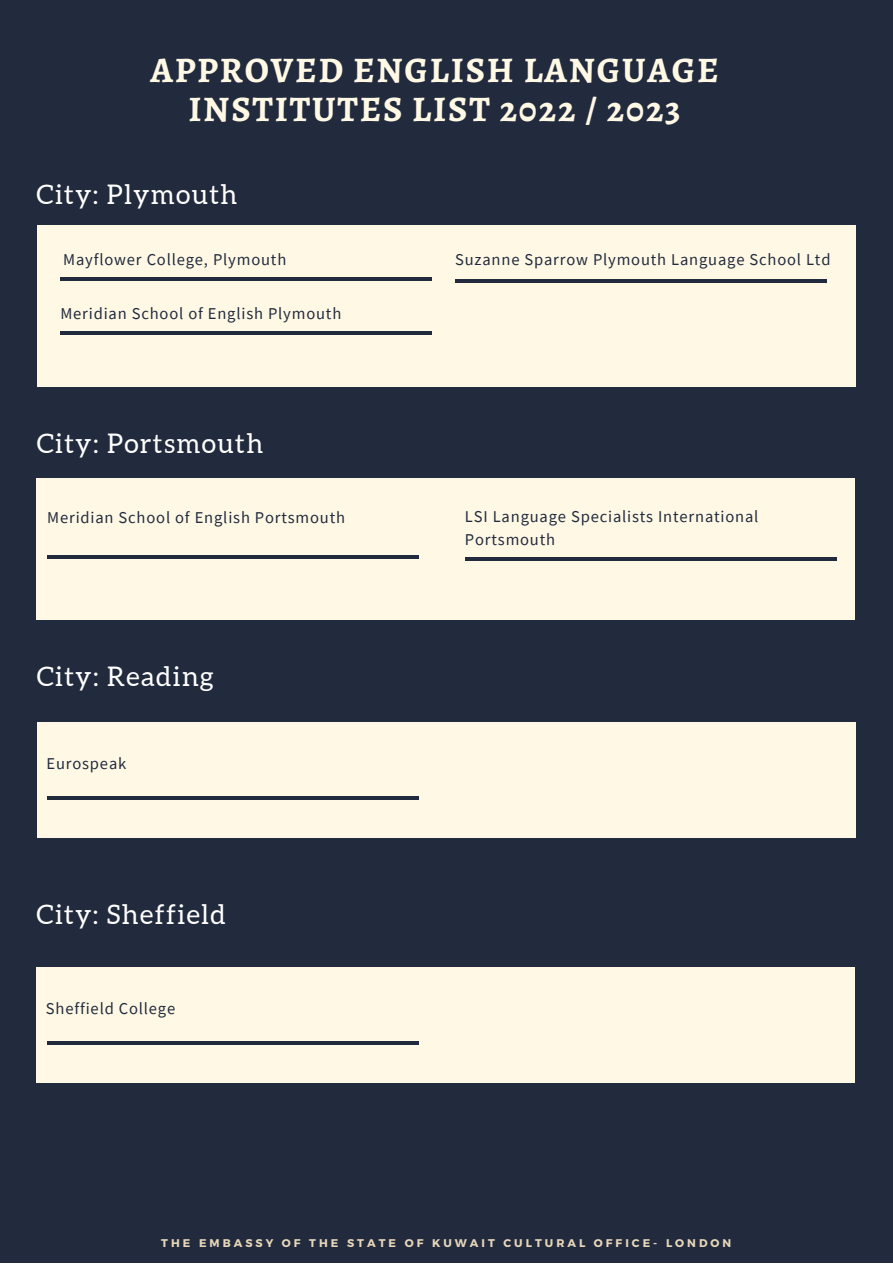
<style>
.page{position:relative;width:893px;height:1264px;background:#fff}
.page>*{position:absolute;margin:0;border:0;box-sizing:border-box;transform-origin:0 0}
.t1{font:700 36px/38.2px "Alegreya SC";letter-spacing:.05em;color:#fff8e4;text-align:center}
.t2{font:27px "Aleo";letter-spacing:.05em;color:#fff}
.t3{font:16.5px/22.5px "Source Sans Pro";letter-spacing:.05em;color:#222b3e}
.t4{font:700 11.1px "Montserrat";letter-spacing:.27em;color:#e7d6b9}
</style>
<div class="page">
<div style="left:0;top:0;width:892px;height:1262px;background:#222b3e"></div>
<div style="left:37px;top:225px;width:818px;height:162px;background:#fff8e4"></div>
<hr style="left:60px;top:277px;width:371px;height:3px;background:#222b3e">
<hr style="left:60px;top:331px;width:371px;height:3px;background:#222b3e">
<hr style="left:455px;top:279px;width:371px;height:3px;background:#222b3e">
<div style="left:37px;top:478px;width:818px;height:142px;background:#fff8e4"></div>
<hr style="left:47px;top:555px;width:371px;height:4px;background:#222b3e">
<hr style="left:465px;top:557px;width:371px;height:3px;background:#222b3e">
<div style="left:37px;top:722px;width:818px;height:115px;background:#fff8e4"></div>
<hr style="left:48px;top:796px;width:371px;height:3px;background:#222b3e">
<div style="left:37px;top:967px;width:818px;height:116px;background:#fff8e4"></div>
<hr style="left:47px;top:1041px;width:371px;height:3px;background:#222b3e">
<h1 class="t1" style="left:150px;top:51px;width:570px">APPROVED ENGLISH LANGUAGE<br>INSTITUTES LIST 2022 / 2023</h1>
<h2 class="t2" style="left:37px;top:180px;width:202px">City: Plymouth</h2>
<p class="t3" style="left:63px;top:248px;width:224px">Mayflower College, Plymouth</p>
<p class="t3" style="left:60px;top:302px;width:282px">Meridian School of English Plymouth</p>
<h2 class="t2" style="left:37px;top:428px;width:228px">City: Portsmouth</h2>
<p class="t3" style="left:455px;top:248px;width:377px">Suzanne Sparrow Plymouth Language School Ltd</p>
<p class="t3" style="left:47px;top:505px;width:299px">Meridian School of English Portsmouth</p>
<p class="t3" style="left:465px;top:505px;width:295px">LSI Language Specialists International<br>Portsmouth</p>
<p class="t3" style="left:60px;top:510px;width:141px">Newcastle College</p>
<p class="t3" style="left:454px;top:505px;width:264px">The Language Gallery, Manch ster</p>
<h2 class="t2" style="left:37px;top:660px;width:178px">City: Reading</h2>
<p class="t3" style="left:47px;top:751px;width:81px">Eurospeak</p>
<h2 class="t2" style="left:37px;top:899px;width:190px">City: Sheffield</h2>
<p class="t3" style="left:46px;top:997px;width:131px">Sheffield College</p>
<p class="t4" style="left:161px;top:1235px;width:571px">THE EMBASSY OF THE STATE OF KUWAIT CULTURAL OFFICE- LONDON</p>
</div>
